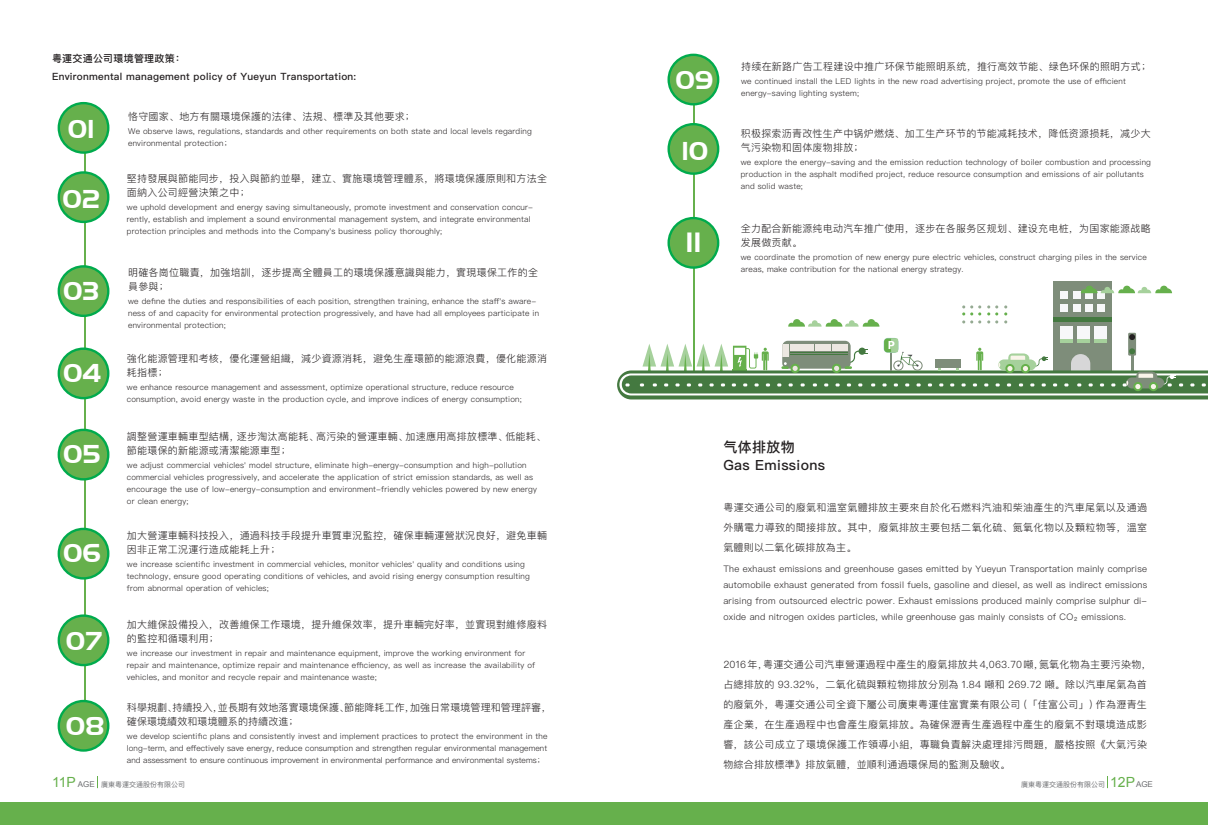
<style>
.page{position:relative;width:1208px;height:825px;background:#fff}
.page>*{position:absolute;margin:0;border:0;box-sizing:border-box;transform-origin:0 0}
.t1{font:29px "Pang Men Zheng Dao";color:#fff}
.t2{font:26.9px "Pang Men Zheng Dao";color:#fff}
.t3{font:500 14px/18px "Ping Fang SC";letter-spacing:.025em;color:#231f20}
.t4{font:300 10px/14px "Ping Fang SC";letter-spacing:.025em;color:#231f20}
.t5{font:500 10px/18px "Ping Fang SC";letter-spacing:.025em;color:#231f20}
.t6{font:300 9px/16px "Ping Fang SC";letter-spacing:.025em;color:#231f20;text-align:justify}
.t7{font:300 8px/12px "Ping Fang SC";letter-spacing:.025em;color:#231f20}
.t8{font:7px "Ping Fang SC";color:#6c6d70}
.s1{font-family:"Arial";font-size:14px;color:#66b04c}
.s2{font-family:"Arial";font-size:8px}
</style>
<div class="page">
<hr style="left:693px;top:85px;width:2px;height:293px;background:#66b04c">
<hr style="left:84px;top:127px;width:2px;height:623px;background:#66b04c">
<svg style="left:58px;top:102px;width:51px;height:52px"></svg>
<div style="left:60px;top:104px;width:47px;height:47px;background:#66b04c;border-radius:50%"></div>
<svg style="left:58px;top:171px;width:51px;height:52px"></svg>
<div style="left:60px;top:174px;width:47px;height:47px;background:#66b04c;border-radius:50%"></div>
<svg style="left:58px;top:265px;width:51px;height:52px"></svg>
<div style="left:60px;top:268px;width:47px;height:47px;background:#66b04c;border-radius:50%"></div>
<svg style="left:58px;top:347px;width:51px;height:52px"></svg>
<div style="left:60px;top:350px;width:47px;height:47px;background:#66b04c;border-radius:50%"></div>
<svg style="left:58px;top:429px;width:51px;height:51px"></svg>
<div style="left:60px;top:431px;width:47px;height:47px;background:#66b04c;border-radius:50%"></div>
<svg style="left:58px;top:528px;width:51px;height:51px"></svg>
<div style="left:60px;top:530px;width:47px;height:47px;background:#66b04c;border-radius:50%"></div>
<svg style="left:58px;top:614px;width:51px;height:52px"></svg>
<div style="left:60px;top:617px;width:47px;height:47px;background:#66b04c;border-radius:50%"></div>
<svg style="left:58px;top:700px;width:51px;height:52px"></svg>
<div style="left:60px;top:702px;width:47px;height:47px;background:#66b04c;border-radius:50%"></div>
<svg style="left:667px;top:54px;width:52px;height:51px"></svg>
<div style="left:670px;top:56px;width:47px;height:47px;background:#66b04c;border-radius:50%"></div>
<svg style="left:667px;top:123px;width:52px;height:52px"></svg>
<div style="left:670px;top:125px;width:47px;height:47px;background:#66b04c;border-radius:50%"></div>
<svg style="left:667px;top:217px;width:52px;height:52px"></svg>
<div style="left:670px;top:219px;width:47px;height:47px;background:#66b04c;border-radius:50%"></div>
<div style="left:0;top:802px;width:1208px;height:23px;background:#66b04c"></div>
<svg style="left:962px;top:305px;width:19px;height:18px"></svg>
<svg style="left:987px;top:305px;width:11px;height:18px"></svg>
<svg style="left:1004px;top:305px;width:3px;height:18px"></svg>
<div style="left:1053px;top:281px;width:58px;height:92px;background:#7e8d7a"></div>
<div style="left:1060px;top:291px;width:8px;height:8px;background:#f7f8f9"></div>
<div style="left:1072px;top:291px;width:8px;height:8px;background:#f7f8f9"></div>
<svg style="left:1085px;top:293px;width:7px;height:6px"></svg>
<div style="left:1097px;top:291px;width:8px;height:8px;background:#f7f8f9"></div>
<div style="left:1060px;top:304px;width:8px;height:8px;background:#f7f8f9"></div>
<div style="left:1072px;top:304px;width:8px;height:8px;background:#f7f8f9"></div>
<div style="left:1085px;top:304px;width:7px;height:8px;background:#f7f8f9"></div>
<div style="left:1097px;top:304px;width:8px;height:8px;background:#f7f8f9"></div>
<hr style="left:1053px;top:318px;width:58px;height:4px;background:#447940">
<div style="left:1060px;top:326px;width:12px;height:17px;background:#f7f8f9"></div>
<div style="left:1077px;top:326px;width:12px;height:17px;background:#f7f8f9"></div>
<div style="left:1094px;top:326px;width:12px;height:17px;background:#f7f8f9"></div>
<svg style="left:788px;top:319px;width:91px;height:8px"></svg>
<svg style="left:1080px;top:286px;width:92px;height:7px"></svg>
<svg style="left:617px;top:334px;width:591px;height:65px"></svg>
<p class="t5" style="left:52px;top:50px;width:306px">粵運交通公司環境管理政策：<br>Environmental management policy of Yueyun Transportation:</p>
<h2 class="t2" style="left:68px;top:114px;width:28px">01</h2>
<h2 class="t2" style="left:63px;top:185px;width:39px">02</h2>
<h2 class="t2" style="left:63px;top:277px;width:38px">03</h2>
<h2 class="t2" style="left:63px;top:359px;width:40px">04</h2>
<h2 class="t2" style="left:63px;top:440px;width:39px">05</h2>
<h2 class="t2" style="left:63px;top:539px;width:40px">06</h2>
<h2 class="t2" style="left:66px;top:627px;width:38px">07</h2>
<h2 class="t2" style="left:66px;top:712px;width:40px">08</h2>
<p class="t4" style="left:128px;top:110px;width:288px">恪守國家、地方有關環境保護的法律、法規、標準及其他要求；</p>
<p class="t7" style="left:128px;top:125px;width:405px">We observe laws, regulations, standards and other requirements on both state and local levels regarding environmental protection；</p>
<p class="t4" style="left:127px;top:171px;width:422px">堅持發展與節能同步，投入與節約並舉，建立、實施環境管理體系，將環境保護原則和方法全面納入公司經營決策之中；</p>
<p class="t7" style="left:127px;top:201px;width:408px">we uphold development and energy saving simultaneously, promote investment and conservation concur&shy;rently, establish and implement a sound environmental management system, and integrate environmental protection principles and methods into the Company's business policy thoroughly;</p>
<p class="t4" style="left:128px;top:265px;width:411px">明確各崗位職責，加強培訓，逐步提高全體員工的環境保護意識與能力，實現環保工作的全員參與；</p>
<p class="t7" style="left:128px;top:295px;width:412px">we define the duties and responsibilities of each position, strengthen training, enhance the staff's aware&shy;ness of and capacity for environmental protection progressively, and have had all employees participate in environmental protection;</p>
<p class="t4" style="left:127px;top:351px;width:422px">強化能源管理和考核，優化運營組織，減少資源消耗，避免生產環節的能源浪費，優化能源消耗指標；</p>
<p class="t7" style="left:127px;top:381px;width:396px">we enhance resource management and assessment, optimize operational structure, reduce resource consumption, avoid energy waste in the production cycle, and improve indices of energy consumption;</p>
<p class="t4" style="left:127px;top:429px;width:421px">調整營運車輛車型結構，逐步淘汰高能耗、高污染的營運車輛、加速應用高排放標準、低能耗、節能環保的新能源或清潔能源車型；</p>
<p class="t7" style="left:127px;top:459px;width:411px">we adjust commercial vehicles' model structure, eliminate high-energy-consumption and high-pollution commercial vehicles progressively, and accelerate the application of strict emission standards, as well as encourage the use of low-energy-consumption and environment-friendly vehicles powered by new energy or clean energy;</p>
<p class="t4" style="left:127px;top:528px;width:422px">加大營運車輛科技投入，通過科技手段提升車質車況監控，確保車輛運營狀況良好，避免車輛因非正常工況運行造成能耗上升；</p>
<p class="t7" style="left:127px;top:558px;width:404px">we increase scientific investment in commercial vehicles, monitor vehicles' quality and conditions using technology, ensure good operating conditions of vehicles, and avoid rising energy consumption resulting from abnormal operation of vehicles;</p>
<p class="t4" style="left:127px;top:617px;width:422px">加大維保設備投入，改善維保工作環境，提升維保效率，提升車輛完好率，並實現對維修廢料的監控和循環利用；</p>
<p class="t7" style="left:127px;top:647px;width:410px">we increase our investment in repair and maintenance equipment, improve the working environment for repair and maintenance, optimize repair and maintenance efficiency, as well as increase the availability of vehicles, and monitor and recycle repair and maintenance waste;</p>
<p class="t4" style="left:127px;top:700px;width:426px">科學規劃、持續投入，並長期有效地落實環境保護、節能降耗工作，加強日常環境管理和管理評審，確保環境績效和環境體系的持續改進；</p>
<p class="t7" style="left:127px;top:730px;width:422px;text-align:justify">we develop scientific plans and consistently invest and implement practices to protect the environment in the long-term, and effectively save energy, reduce consumption and strengthen regular environmental management and assessment to ensure continuous improvement in environmental performance and environmental systems；</p>
<h2 class="t2" style="left:675px;top:66px;width:40px">09</h2>
<h2 class="t2" style="left:681px;top:137px;width:28px">10</h2>
<h1 class="t1" style="left:685px;top:227px;width:18px">11</h1>
<p class="t4" style="left:741px;top:60px;width:411px">持续在新路广告工程建设中推广环保节能照明系统，推行高效节能、绿色环保的照明方式；</p>
<p class="t7" style="left:741px;top:75px;width:386px">we continued install the LED lights in the new road advertising project, promote the use of efficient energy-saving lighting system;</p>
<p class="t4" style="left:741px;top:127px;width:411px">积极探索沥青改性生产中锅炉燃烧、加工生产环节的节能减耗技术，降低资源损耗，减少大气污染物和固体废物排放；</p>
<p class="t7" style="left:741px;top:156px;width:411px">we explore the energy-saving and the emission reduction technology of boiler combustion and processing production in the asphalt modified project, reduce resource consumption and emissions of air pollutants and solid waste;</p>
<p class="t4" style="left:741px;top:221px;width:411px">全力配合新能源纯电动汽车推广使用，逐步在各服务区规划、建设充电桩，为国家能源战略发展做贡献。</p>
<p class="t7" style="left:741px;top:251px;width:407px">we coordinate the promotion of new energy pure electric vehicles, construct charging piles in the service areas, make contribution for the national energy strategy.</p>
<h3 class="t3" style="left:723px;top:438px;width:103px">气体排放物<br>Gas Emissions</h3>
<p class="t4" style="left:723px;top:497px;width:425px;line-height:20px;text-align:justify">粵運交通公司的廢氣和溫室氣體排放主要來自於化石燃料汽油和柴油產生的汽車尾氣以及通過外購電力導致的間接排放。其中，廢氣排放主要包括二氧化硫、氮氧化物以及顆粒物等，溫室氣體則以二氧化碳排放為主。</p>
<p class="t6" style="left:723px;top:561px;width:425px">The exhaust emissions and greenhouse gases emitted by Yueyun Transportation mainly comprise automobile exhaust generated from fossil fuels, gasoline and diesel, as well as indirect emissions arising from outsourced electric power. Exhaust emissions produced mainly comprise sulphur di&shy;oxide and nitrogen oxides particles, while greenhouse gas mainly consists of CO₂ emissions.</p>
<p class="t4" style="left:723px;top:654px;width:430px;line-height:20px">2016年，粵運交通公司汽車營運過程中產生的廢氣排放共4,063.70噸，氮氧化物為主要污染物，占總排放的 93.32%，二氧化硫與顆粒物排放分別為 1.84 噸和 269.72 噸。除以汽車尾氣為首的廢氣外，粵運交通公司全資下屬公司廣東粵運佳富實業有限公司 (「佳富公司」) 作為瀝青生產企業，在生產過程中也會產生廢氣排放。為確保瀝青生產過程中產生的廢氣不對環境造成影響，該公司成立了環境保護工作領導小組，專職負責解決處理排污問題，嚴格按照《大氣污染物綜合排放標準》排放氣體，並順利通過環保局的監測及驗收。</p>
<p class="t8" style="left:52px;top:780px;width:135px"><span class="s1">11P</span> <span class="s2">AGE</span> 廣東粵運交通股份有限公司</p>
<p class="t8" style="left:1021px;top:780px;width:133px">廣東粵運交通股份有限公司 <span class="s1">12P</span><span class="s2">AGE</span></p>
</div>
